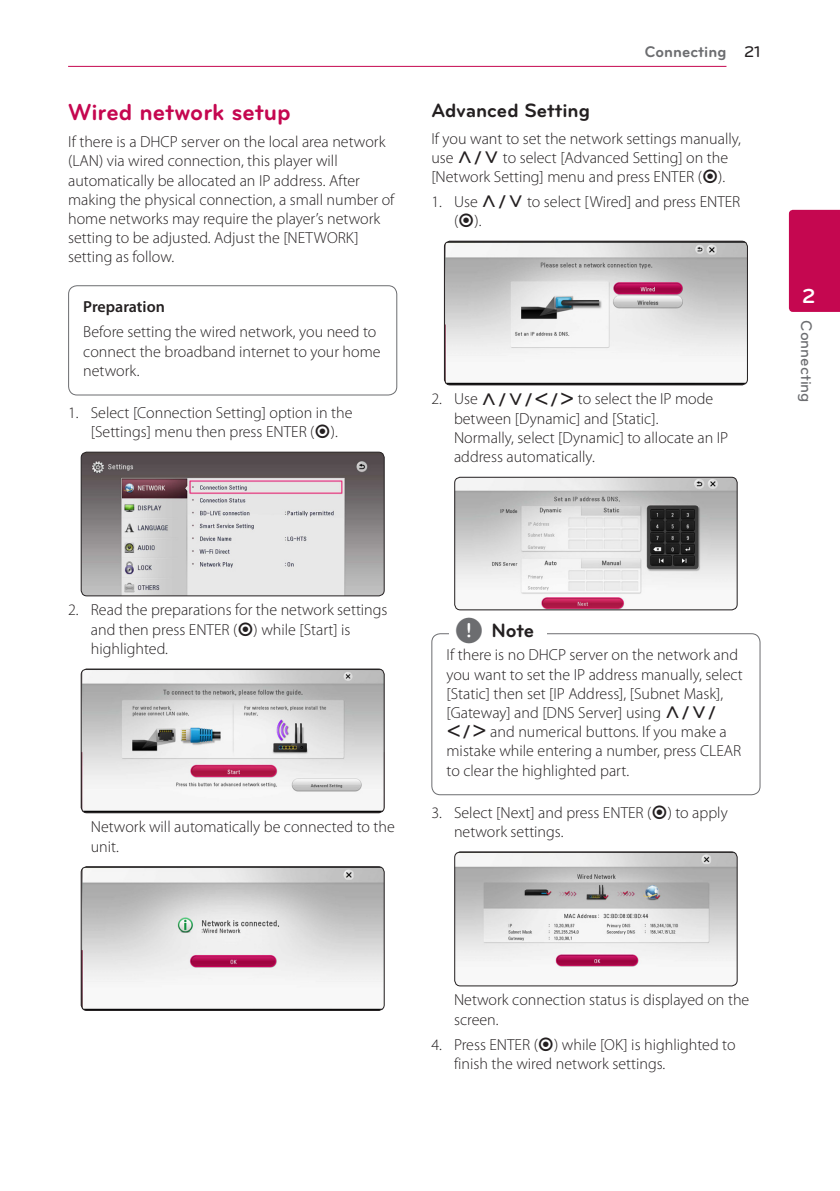
<style>
.page{position:relative;width:840px;height:1191px;background:#fff}
.page>*{position:absolute;margin:0;border:0;box-sizing:border-box;transform-origin:0 0}
.Title_2{font:700 24px "Bryant LG";color:#c50750}
.t1{font:700 21px "Bryant LG";color:#fff}
.Title_3{font:700 20px "Bryant LG";color:#231f20}
.Content_text_Light{font:300 16px/19.2px "Myriad Pro";color:#231f20}
.Content_text_Num{font:300 16px/19.2px "Myriad Pro";color:#231f20}
.Contents_Text_Sub_Nu{font:300 16px/19.2px "Myriad Pro";color:#231f20}
.t2{font:700 16px "Bryant LG";color:#6c6d70}
.t3{font:500 16px "Bryant LG";color:#6c6d70}
.s1{font-weight:600}
.s2{font-family:"UPSYS Common";font-weight:400}
.s3{font-weight:500;color:#231f20}
.s4{font-family:"UPSYS Common";font-weight:400;font-size:30px;color:#6c6d70}
</style>
<div class="page">
<hr style="left:68px;top:66px;width:658px;height:1px;background:#c50750">
<div style="left:788px;top:210px;width:51px;height:102px;background:#c50750"></div>
<div style="left:68px;top:285px;width:329px;height:110px;border:1px solid #6c6d70;border-radius:9px"></div>
<img style="left:81px;top:452px;width:303px;height:144px">
<div style="left:81px;top:451px;width:303px;height:145px;border:1px solid #231f20;border-radius:6px"></div>
<img style="left:81px;top:669px;width:303px;height:143px">
<div style="left:81px;top:668px;width:303px;height:145px;border:1px solid #231f20;border-radius:6px"></div>
<img style="left:81px;top:866px;width:303px;height:144px">
<div style="left:81px;top:866px;width:303px;height:145px;border:1px solid #231f20;border-radius:6px"></div>
<img style="left:445px;top:241px;width:302px;height:144px">
<div style="left:443px;top:241px;width:304px;height:144px;border:1px solid #231f20;border-radius:6px"></div>
<img style="left:455px;top:477px;width:281px;height:133px">
<div style="left:454px;top:477px;width:283px;height:133px;border:1px solid #231f20;border-radius:6px"></div>
<div style="left:431px;top:633px;width:329px;height:162px;border:1px solid #6c6d70;border-radius:9px"></div>
<div style="left:449px;top:627px;width:97px;height:20px;background:#fff"></div>
<img style="left:455px;top:852px;width:281px;height:134px">
<div style="left:454px;top:851px;width:283px;height:135px;border:1px solid #231f20;border-radius:6px"></div>
<p class="Title_2" style="left:68px;top:97px;width:224px">Wired network setup</p>
<p class="Content_text_Light" style="left:68px;top:132px;width:327px">If there is a DHCP server on the local area network (LAN) via wired connection, this player will automatically be allocated an IP address. After making the physical connection, a small number of home networks may require the player’s network setting to be adjusted. Adjust the [NETWORK] setting as follow.</p>
<p class="Content_text_Light" style="left:83px;top:294px;width:294px;line-height:24.8px"><span class="s1">Preparation<br></span>Before setting the wired network, you need to</p>
<p class="Content_text_Light" style="left:83px;top:341px;width:298px">connect the broadband internet to your home network.</p>
<p class="Content_text_Num" style="left:68px;top:403px;width:286px;text-align:center">1. Select [Connection Setting] option in the [Settings] menu then press ENTER (<span class="s2">b</span>).</p>
<p class="t2" style="left:644px;top:42px;width:117px">Connecting <span class="s3">21</span></p>
<p class="Title_3" style="left:431px;top:98px;width:160px">Advanced Setting</p>
<p class="Content_text_Light" style="left:431px;top:128px;width:311px">If you want to set the network settings manually, use <span class="s2">W/S</span> to select [Advanced Setting] on the [Network Setting] menu and press ENTER (<span class="s2">b</span>).</p>
<p class="Content_text_Num" style="left:454px;top:192px;width:288px;text-indent:-23px">1. Use <span class="s2">W/S</span> to select [Wired] and press ENTER (<span class="s2">b</span>).</p>
<p class="Content_text_Num" style="left:454px;top:389px;width:275px;text-indent:-23px">2. Use <span class="s2">W/S/A/D</span> to select the IP mode between [Dynamic] and [Static].<br>Normally, select [Dynamic] to allocate an IP address automatically.</p>
<h2 class="t1" style="left:801px;top:283px;width:15px">2</h2>
<p class="t3" style="left:815px;top:320px;width:84px;rotate:90deg">Connecting</p>
<p class="Content_text_Num" style="left:91px;top:600px;width:298px;text-indent:-23px">2. Read the preparations for the network settings and then press ENTER (<span class="s2">b</span>) while [Start] is highlighted.</p>
<p class="Contents_Text_Sub_Nu" style="left:91px;top:817px;width:305px">Network will automatically be connected to the unit.</p>
<p class="Title_3" style="left:454px;top:618px;width:81px"><span class="s4">,</span> Note</p>
<p class="Content_text_Light" style="left:446px;top:645px;width:297px">If there is no DHCP server on the network and you want to set the IP address manually, select [Static] then set [IP Address], [Subnet Mask], [Gateway] and [DNS Server] using <span class="s2">W/S/ A/D</span> and numerical buttons. If you make a mistake while entering a number, press CLEAR to clear the highlighted part.</p>
<p class="Content_text_Num" style="left:454px;top:802px;width:275px;text-indent:-23px">3. Select [Next] and press ENTER (<span class="s2">b</span>) to apply network settings.</p>
<p class="Contents_Text_Sub_Nu" style="left:454px;top:990px;width:296px">Network connection status is displayed on the screen.</p>
<p class="Content_text_Num" style="left:454px;top:1034px;width:283px;text-indent:-23px">4. Press ENTER (<span class="s2">b</span>) while [OK] is highlighted to finish the wired network settings.</p>
</div>
